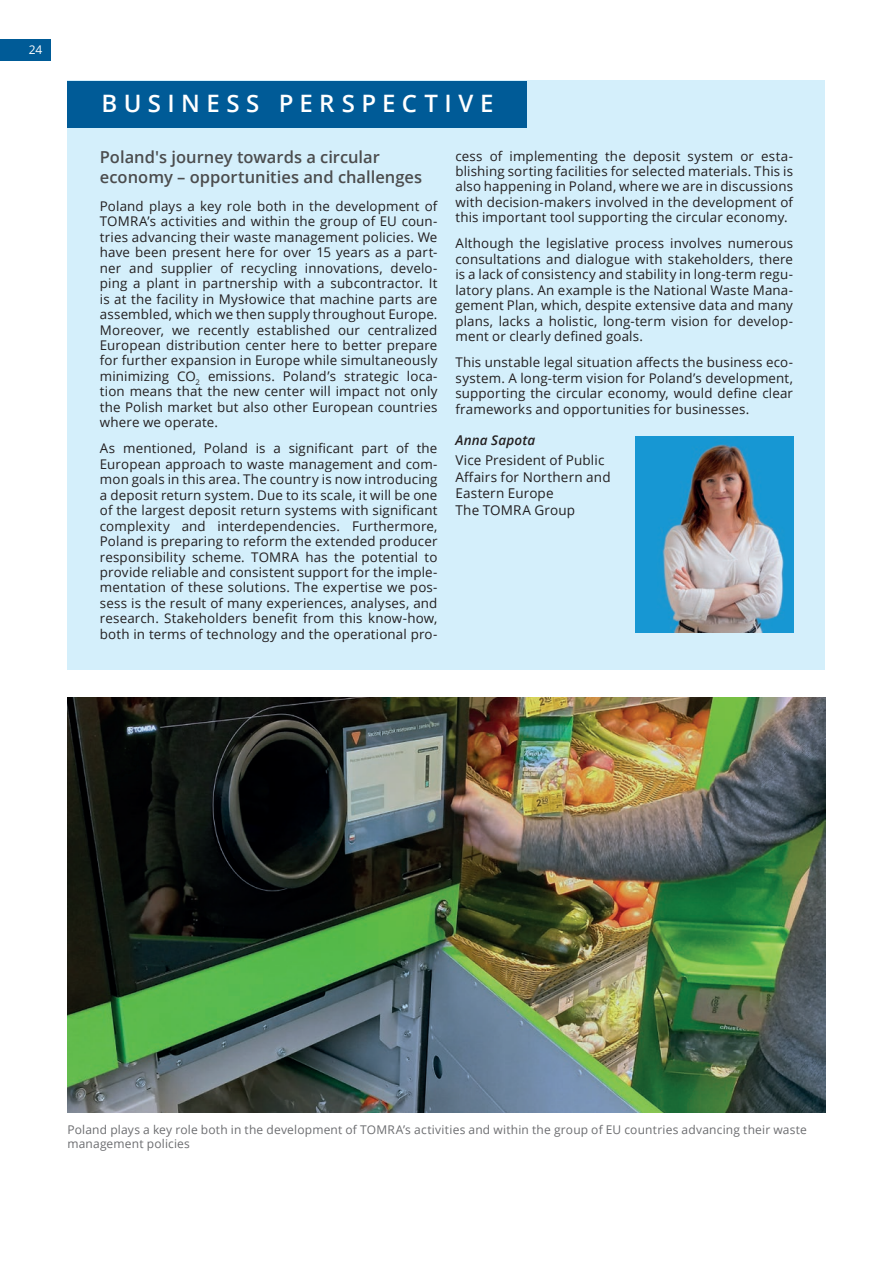
<style>
.page{position:relative;width:893px;height:1263px;background:#fff}
.page>*{position:absolute;margin:0;border:0;box-sizing:border-box;transform-origin:0 0}
.okiem_biznesu_title_02{font:600 24px "Open Sans";letter-spacing:.27em;color:#fff}
.OB_title_01{font:600 16.5px/19.8px "Open Sans";color:#4b4c4d}
.t1{font:13.5px/16.5px "Open Sans";letter-spacing:.01em;color:#231f20}
.t2{font:italic 600 13.5px "Open Sans";letter-spacing:.01em;color:#231f20}
.OB_text_01_A{font:13.35px/15.5px "Open Sans";letter-spacing:.01em;color:#231f20;text-align:justify}
.Photo_01{font:12px/14.4px "Open Sans";letter-spacing:.015em;color:#6c6d70}
.t3{font:12px "Open Sans";color:#fff}
</style>
<div class="page">
<div style="left:0;top:39px;width:51px;height:21px;background:#005b97"></div>
<div style="left:67px;top:81px;width:758px;height:589px;background:#d4effb"></div>
<div style="left:67px;top:81px;width:460px;height:47px;background:#005b97"></div>
<img style="left:636px;top:437px;width:157px;height:195px">
<img style="left:67px;top:698px;width:758px;height:414px">
<p class="t3" style="left:29px;top:42px;width:15px">24</p>
<p class="okiem_biznesu_title_02" style="left:101px;top:87px;width:394px">BUSINESS PERSPECTIVE</p>
<p class="OB_title_01" style="left:100px;top:147px;width:324px">Poland's journey towards a circular economy – opportunities and challenges</p>
<p class="OB_text_01_A" style="left:100px;top:198px;width:339px">Poland plays a key role both in the development of TOMRA’s activities and within the group of EU coun&shy;tries advancing their waste management policies. We have been present here for over 15 years as a part&shy;ner and supplier of recycling innovations, develo&shy;ping a plant in partnership with a subcontractor. It is at the facility in Mysłowice that machine parts are assembled, which we then supply throughout Europe.<br>Moreover, we recently established our centralized European distribution center here to better prepare for further expansion in Europe while simultaneously minimizing CO<sub>2</sub> emissions. Poland’s strategic loca&shy;tion means that the new center will impact not only the Polish market but also other European countries where we operate.</p>
<p class="OB_text_01_A" style="left:100px;top:440px;width:339px">As mentioned, Poland is a significant part of the European approach to waste management and com&shy;mon goals in this area. The country is now introducing a deposit return system. Due to its scale, it will be one of the largest deposit return systems with significant complexity and interdependencies. Furthermore, Poland is preparing to reform the extended producer responsibility scheme. TOMRA has the potential to provide reliable and consistent support for the imple&shy;mentation of these solutions. The expertise we pos&shy;sess is the result of many experiences, analyses, and research. Stakeholders benefit from this know-how, both in terms of technology and the operational pro-</p>
<p class="OB_text_01_A" style="left:455px;top:148px;width:339px">cess of implementing the deposit system or esta&shy;blishing sorting facilities for selected materials. This is also happening in Poland, where we are in discussions with decision-makers involved in the development of this important tool supporting the circular economy.</p>
<p class="OB_text_01_A" style="left:455px;top:235px;width:339px">Although the legislative process involves numerous consultations and dialogue with stakeholders, there is a lack of consistency and stability in long-term regu&shy;latory plans. An example is the National Waste Mana&shy;gement Plan, which, despite extensive data and many plans, lacks a holistic, long-term vision for develop&shy;ment or clearly defined goals.</p>
<p class="OB_text_01_A" style="left:455px;top:354px;width:339px">This unstable legal situation affects the business eco&shy;system. A long-term vision for Poland’s development, supporting the circular economy, would define clear frameworks and opportunities for businesses.</p>
<p class="t2" style="left:455px;top:430px;width:81px">Anna Sapota</p>
<p class="t1" style="left:455px;top:452px;width:157px">Vice President of Public<br>Affairs for Northern and<br>Eastern Europe<br>The TOMRA Group</p>
<p class="Photo_01" style="left:67px;top:1122px;width:741px">Poland plays a key role both in the development of TOMRA’s activities and within the group of EU countries advancing their waste management policies</p>
</div>
